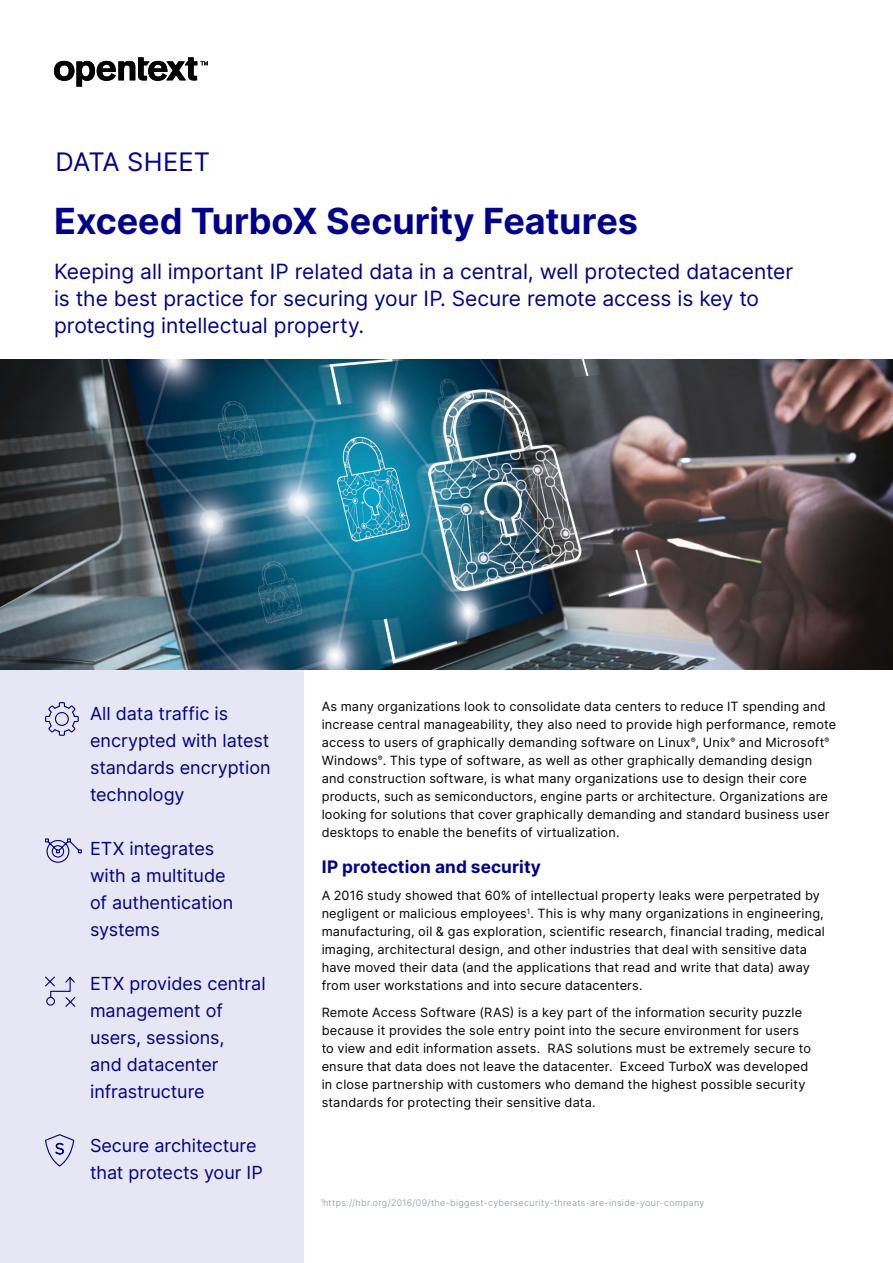
<style>
.page{position:relative;width:893px;height:1263px;background:#fff}
.page>*{position:absolute;margin:0;border:0;box-sizing:border-box;transform-origin:0 0}
.t1{font:700 36px "Inter";color:#00008b}
.Document_type{font:25.5px "Inter";letter-spacing:-.005em;color:#00008b}
.t2{font:21px/27px "Inter";color:#00008b}
.Sidebar_Stat{font:18px/27px "Inter";color:#00008b}
.t3{font:700 17.25px "Inter";letter-spacing:.005em;color:#00008b}
.Body{font:12.75px/18px "Inter";letter-spacing:.015em;color:#000}
.Citation{font:300 9px "Inter";letter-spacing:.035em;color:#7e929f}
</style>
<div class="page">
<div style="left:0;top:405px;width:303px;height:858px;background:#e6e6f4"></div>
<img style="left:0;top:360px;width:893px;height:309px">
<svg style="left:45px;top:702px;width:34px;height:34px"></svg>
<svg style="left:45px;top:1134px;width:30px;height:33px"></svg>
<svg style="left:45px;top:976px;width:31px;height:31px"></svg>
<svg style="left:45px;top:838px;width:37px;height:25px"></svg>
<svg style="left:54px;top:57px;width:154px;height:30px"></svg>
<p class="Document_type" style="left:55px;top:143px;width:156px">DATA SHEET</p>
<h1 class="t1" style="left:54px;top:195px;width:585px">Exceed TurboX Security Features</h1>
<h2 class="t2" style="left:54px;top:257px;width:741px">Keeping all important IP related data in a central, well protected datacenter is the best practice for securing your IP. Secure remote access is key to protecting intellectual property.</h2>
<p class="Sidebar_Stat" style="left:90px;top:700px;width:182px">All data traffic is encrypted with latest standards encryption technology</p>
<p class="Sidebar_Stat" style="left:90px;top:835px;width:145px">ETX integrates with a multitude of authentication systems</p>
<p class="Sidebar_Stat" style="left:90px;top:970px;width:177px">ETX provides central management of users, sessions,<br>and datacenter infrastructure</p>
<p class="Sidebar_Stat" style="left:90px;top:1132px;width:174px">Secure architecture that protects your IP</p>
<p class="Body" style="left:322px;top:697px;width:516px">As many organizations look to consolidate data centers to reduce IT spending and increase central manageability, they also need to provide high performance, remote access to users of graphically demanding software on Linux<sup>®</sup>, Unix<sup>®</sup> and Microsoft<sup>® </sup>Windows<sup>®</sup>. This type of software, as well as other graphically demanding design and construction software, is what many organizations use to design their core products, such as semiconductors, engine parts or architecture. Organizations are looking for solutions that cover graphically demanding and standard business user desktops to enable the benefits of virtualization.</p>
<h3 class="t3" style="left:322px;top:854px;width:221px">IP protection and security</h3>
<p class="Body" style="left:322px;top:886px;width:505px">A 2016 study showed that 60% of intellectual property leaks were perpetrated by negligent or malicious employees<sup>1</sup>. This is why many organizations in engineering, manufacturing, oil &amp; gas exploration, scientific research, financial trading, medical imaging, architectural design, and other industries that deal with sensitive data have moved their data (and the applications that read and write that data) away from user workstations and into secure datacenters.</p>
<p class="Body" style="left:322px;top:1003px;width:491px">Remote Access Software (RAS) is a key part of the information security puzzle because it provides the sole entry point into the secure environment for users to view and edit information assets. RAS solutions must be extremely secure to ensure that data does not leave the datacenter. Exceed TurboX was developed in close partnership with customers who demand the highest possible security standards for protecting their sensitive data.</p>
<p class="Citation" style="left:321px;top:1196px;width:385px"><sup>1</sup>https://hbr.org/2016/09/the-biggest-cybersecurity-threats-are-inside-your-company</p>
</div>
